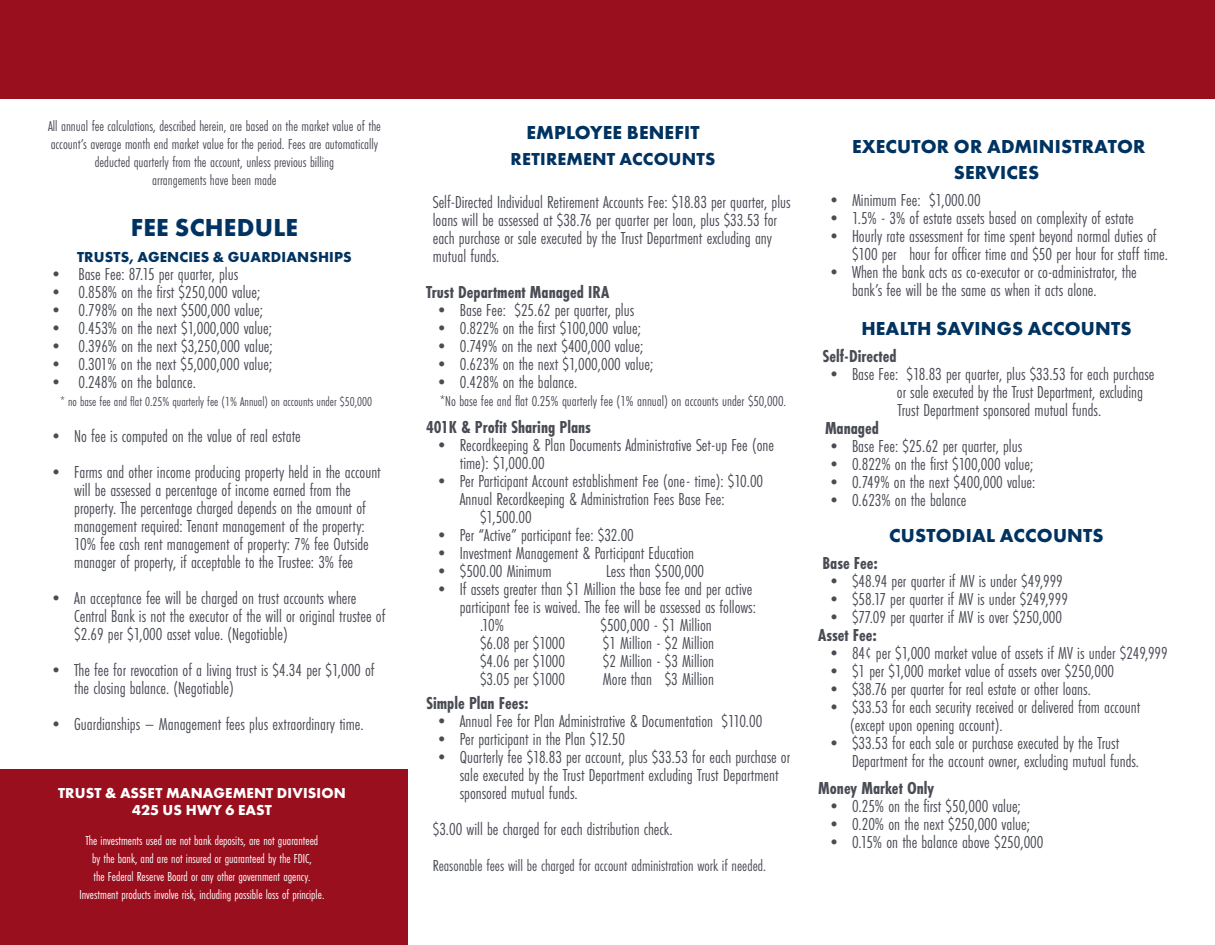
<style>
.page{position:relative;width:1215px;height:945px;background:#fff}
.page>*{position:absolute;margin:0;border:0;box-sizing:border-box;transform-origin:0 0}
.t1{font:700 25.5px "Futura PT";letter-spacing:.01em;color:#003361}
.t2{font:700 19.5px/25.8px "Futura PT";letter-spacing:.01em;color:#003361;text-align:center}
.t3{font:18px/18px "Futura PT Cond";color:#4a4c55}
.t4{font:700 18px "Futura PT Cond";color:#4a4c55}
.t5{font:700 18px "Futura PT";letter-spacing:.01em;color:#003361}
.t6{font:16.5px "Futura PT Cond";color:#4a4c55}
.t7{font:15px/18px "Futura PT Cond";color:#4a4c55;text-align:center}
.t8{font:700 15px "Futura PT";letter-spacing:.01em;color:#fff}
.t9{font:700 15px "Futura PT";letter-spacing:.01em;color:#003361}
.t10{font:13.5px "Futura PT Cond";color:#fff}
.t11{font:13.5px "Futura PT Cond";color:#4a4c55}
</style>
<div class="page">
<div style="left:0;top:0;width:1215px;height:99px;background:#9a0f1e"></div>
<div style="left:0;top:770px;width:408px;height:175px;background:#9a0f1e"></div>
<p class="t7" style="left:48px;top:117px;width:334px">All annual fee calculations, described herein, are based on the market value of the account’s average month end market value for the period. Fees are automatically deducted quarterly from the account, unless previous billing</p>
<p class="t7" style="left:152px;top:171px;width:126px">arrangements have been made</p>
<p class="t1" style="left:131px;top:211px;width:169px">FEE SCHEDULE</p>
<p class="t9" style="left:77px;top:247px;width:276px">TRUSTS, AGENCIES &amp; GUARDIANSHIPS</p>
<p class="t3" style="left:47px;top:265px;width:193px">• Base Fee: 87.15 per quarter, plus</p>
<p class="t3" style="left:47px;top:283px;width:215px">• 0.858% on the first $250,000 value;</p>
<p class="t3" style="left:47px;top:301px;width:217px">• 0.798% on the next $500,000 value;</p>
<p class="t3" style="left:47px;top:319px;width:226px">• 0.453% on the next $1,000,000 value;</p>
<p class="t3" style="left:47px;top:337px;width:227px">• 0.396% on the next $3,250,000 value;</p>
<p class="t3" style="left:47px;top:355px;width:227px">• 0.301% on the next $5,000,000 value;</p>
<p class="t3" style="left:47px;top:373px;width:150px">• 0.248% on the balance.</p>
<p class="t11" style="left:60px;top:394px;width:313px">* no base fee and flat 0.25% quarterly fee (1% Annual) on accounts under $50,000</p>
<p class="t3" style="left:47px;top:427px;width:255px">• No fee is computed on the value of real estate</p>
<p class="t3" style="left:74px;top:463px;width:308px;text-indent:-27px">• Farms and other income producing property held in the account will be assessed a percentage of income earned from the property. The percentage charged depends on the amount of management required: Tenant management of the property:<br>10% fee cash rent management of property: 7% fee Outside manager of property, if acceptable to the Trustee: 3% fee</p>
<p class="t3" style="left:74px;top:589px;width:313px;text-indent:-27px">• An acceptance fee will be charged on trust accounts where<br>Central Bank is not the executor of the will or original trustee of $2.69 per $1,000 asset value. (Negotiable)</p>
<p class="t3" style="left:74px;top:661px;width:302px;text-indent:-27px">• The fee for revocation of a living trust is $4.34 per $1,000 of the closing balance. (Negotiable)</p>
<p class="t3" style="left:47px;top:715px;width:318px">• Guardianships – Management fees plus extraordinary time.</p>
<p class="t8" style="left:58px;top:783px;width:289px">TRUST &amp; ASSET MANAGEMENT DIVISION</p>
<p class="t8" style="left:132px;top:800px;width:141px">425 US HWY 6 EAST</p>
<p class="t10" style="left:86px;top:832px;width:234px">The investments used are not bank deposits, are not guaranteed</p>
<p class="t10" style="left:92px;top:850px;width:221px">by the bank, and are not insured or guaranteed by the FDIC,</p>
<p class="t10" style="left:93px;top:868px;width:218px">the Federal Reserve Board or any other government agency.</p>
<p class="t10" style="left:80px;top:886px;width:246px">Investment products involve risk, including possible loss of principle.</p>
<p class="t2" style="left:526px;top:119px;width:175px">EMPLOYEE BENEFIT</p>
<p class="t5" style="left:511px;top:147px;width:206px">RETIREMENT ACCOUNTS</p>
<p class="t3" style="left:433px;top:193px;width:359px">Self-Directed Individual Retirement Accounts Fee: $18.83 per quarter, plus loans will be assessed at $38.76 per quarter per loan, plus $33.53 for each purchase or sale executed by the Trust Department excluding any mutual funds.</p>
<p class="t4" style="left:426px;top:282px;width:185px">Trust Department Managed IRA</p>
<p class="t3" style="left:433px;top:301px;width:203px">• Base Fee: $25.62 per quarter, plus</p>
<p class="t3" style="left:433px;top:319px;width:210px">• 0.822% on the first $100,000 value;</p>
<p class="t3" style="left:433px;top:337px;width:212px">• 0.749% on the next $400,000 value;</p>
<p class="t3" style="left:433px;top:355px;width:222px">• 0.623% on the next $1,000,000 value;</p>
<p class="t3" style="left:433px;top:373px;width:146px">• 0.428% on the balance.</p>
<p class="t7" style="left:440px;top:392px;width:348px">*No base fee and flat 0.25% quarterly fee (1% annual) on accounts under $50,000.</p>
<p class="t4" style="left:426px;top:417px;width:166px">401K &amp; Profit Sharing Plans</p>
<p class="t3" style="left:460px;top:436px;width:316px;text-indent:-27px">• Recordkeeping &amp; Plan Documents Administrative Set-up Fee (one time): $1,000.00</p>
<p class="t3" style="left:433px;top:472px;width:332px">• Per Participant Account establishment Fee (one- time): $10.00</p>
<p class="t3" style="left:460px;top:490px;width:266px">Annual Recordkeeping &amp; Administration Fees Base Fee:</p>
<p class="t3" style="left:480px;top:508px;width:53px">$1,500.00</p>
<p class="t3" style="left:433px;top:526px;width:203px">• Per “Active” participant fee: $32.00</p>
<p class="t3" style="left:433px;top:544px;width:263px">• Investment Management &amp; Participant Education</p>
<p class="t3" style="left:433px;top:562px;width:120px">• $500.00 Minimum</p>
<p class="t3" style="left:606px;top:562px;width:100px">Less than $500,000</p>
<p class="t3" style="left:433px;top:580px;width:325px;text-align:right">• If assets greater than $1 Million the base fee and per active participant fee is waived. The fee will be assessed as follows:</p>
<p class="t3" style="left:480px;top:616px;width:25px">.10%</p>
<p class="t3" style="left:600px;top:616px;width:113px">$500,000 - $1 Million</p>
<p class="t3" style="left:480px;top:634px;width:87px">$6.08 per $1000</p>
<p class="t3" style="left:603px;top:634px;width:113px">$1 Million - $2 Million</p>
<p class="t3" style="left:480px;top:652px;width:87px">$4.06 per $1000</p>
<p class="t3" style="left:603px;top:652px;width:113px">$2 Million - $3 Million</p>
<p class="t3" style="left:480px;top:670px;width:87px">$3.05 per $1000</p>
<p class="t3" style="left:603px;top:670px;width:113px">More than $3 Million</p>
<p class="t4" style="left:426px;top:693px;width:104px">Simple Plan Fees:</p>
<p class="t3" style="left:433px;top:712px;width:331px">• Annual Fee for Plan Administrative &amp; Documentation $110.00</p>
<p class="t3" style="left:433px;top:730px;width:194px">• Per participant in the Plan $12.50</p>
<p class="t3" style="left:460px;top:748px;width:332px;text-indent:-27px">• Quarterly fee $18.83 per account, plus $33.53 for each purchase or sale executed by the Trust Department excluding Trust Department sponsored mutual funds.</p>
<p class="t3" style="left:433px;top:820px;width:241px">$3.00 will be charged for each distribution check.</p>
<p class="t6" style="left:433px;top:856px;width:335px">Reasonable fees will be charged for account administration work if needed.</p>
<p class="t2" style="left:852px;top:133px;width:295px">EXECUTOR OR ADMINISTRATOR<br>SERVICES</p>
<p class="t3" style="left:825px;top:191px;width:157px">• Minimum Fee: $1,000.00</p>
<p class="t3" style="left:825px;top:209px;width:310px">• 1.5% - 3% of estate assets based on complexity of estate</p>
<p class="t3" style="left:852px;top:227px;width:318px;text-indent:-27px">• Hourly rate assessment for time spent beyond normal duties of $100 per hour for officer time and $50 per hour for staff time.</p>
<p class="t3" style="left:852px;top:263px;width:286px;text-indent:-27px">• When the bank acts as co-executor or co-administrator, the bank’s fee will be the same as when it acts alone.</p>
<p class="t2" style="left:861px;top:315px;width:272px">HEALTH SAVINGS ACCOUNTS</p>
<p class="t4" style="left:822px;top:345px;width:76px">Self-Directed</p>
<p class="t3" style="left:897px;top:365px;width:259px;text-indent:-72px">• Base Fee: $18.83 per quarter, plus $33.53 for each purchase or sale executed by the Trust Department, excluding<br>Trust Department sponsored mutual funds.</p>
<p class="t4" style="left:825px;top:417px;width:56px">Managed</p>
<p class="t3" style="left:825px;top:437px;width:199px">• Base Fee: $25.62 per quarter, plus</p>
<p class="t3" style="left:825px;top:455px;width:210px">• 0.822% on the first $100,000 value;</p>
<p class="t3" style="left:825px;top:473px;width:212px">• 0.749% on the next $400,000 value:</p>
<p class="t3" style="left:825px;top:491px;width:143px">• 0.623% on the balance</p>
<p class="t2" style="left:889px;top:522px;width:216px">CUSTODIAL ACCOUNTS</p>
<p class="t4" style="left:822px;top:552px;width:57px">Base Fee:</p>
<p class="t3" style="left:825px;top:572px;width:239px">• $48.94 per quarter if MV is under $49,999</p>
<p class="t3" style="left:825px;top:590px;width:244px">• $58.17 per quarter if MV is under $249,999</p>
<p class="t3" style="left:825px;top:608px;width:239px">• $77.09 per quarter if MV is over $250,000</p>
<p class="t4" style="left:818px;top:624px;width:60px">Asset Fee:</p>
<p class="t3" style="left:825px;top:644px;width:344px">• 84¢ per $1,000 market value of assets if MV is under $249,999</p>
<p class="t3" style="left:825px;top:662px;width:291px">• $1 per $1,000 market value of assets over $250,000</p>
<p class="t3" style="left:825px;top:680px;width:267px">• $38.76 per quarter for real estate or other loans.</p>
<p class="t3" style="left:825px;top:698px;width:317px">• $33.53 for each security received or delivered from account</p>
<p class="t3" style="left:850px;top:716px;width:154px">(except upon opening account).</p>
<p class="t3" style="left:852px;top:734px;width:289px;text-indent:-27px">• $33.53 for each sale or purchase executed by the Trust<br>Department for the account owner, excluding mutual funds.</p>
<p class="t4" style="left:818px;top:777px;width:117px">Money Market Only</p>
<p class="t3" style="left:825px;top:797px;width:197px">• 0.25% on the first $50,000 value;</p>
<p class="t3" style="left:825px;top:815px;width:207px">• 0.20% on the next $250,000 value;</p>
<p class="t3" style="left:825px;top:833px;width:220px">• 0.15% on the balance above $250,000</p>
</div>
